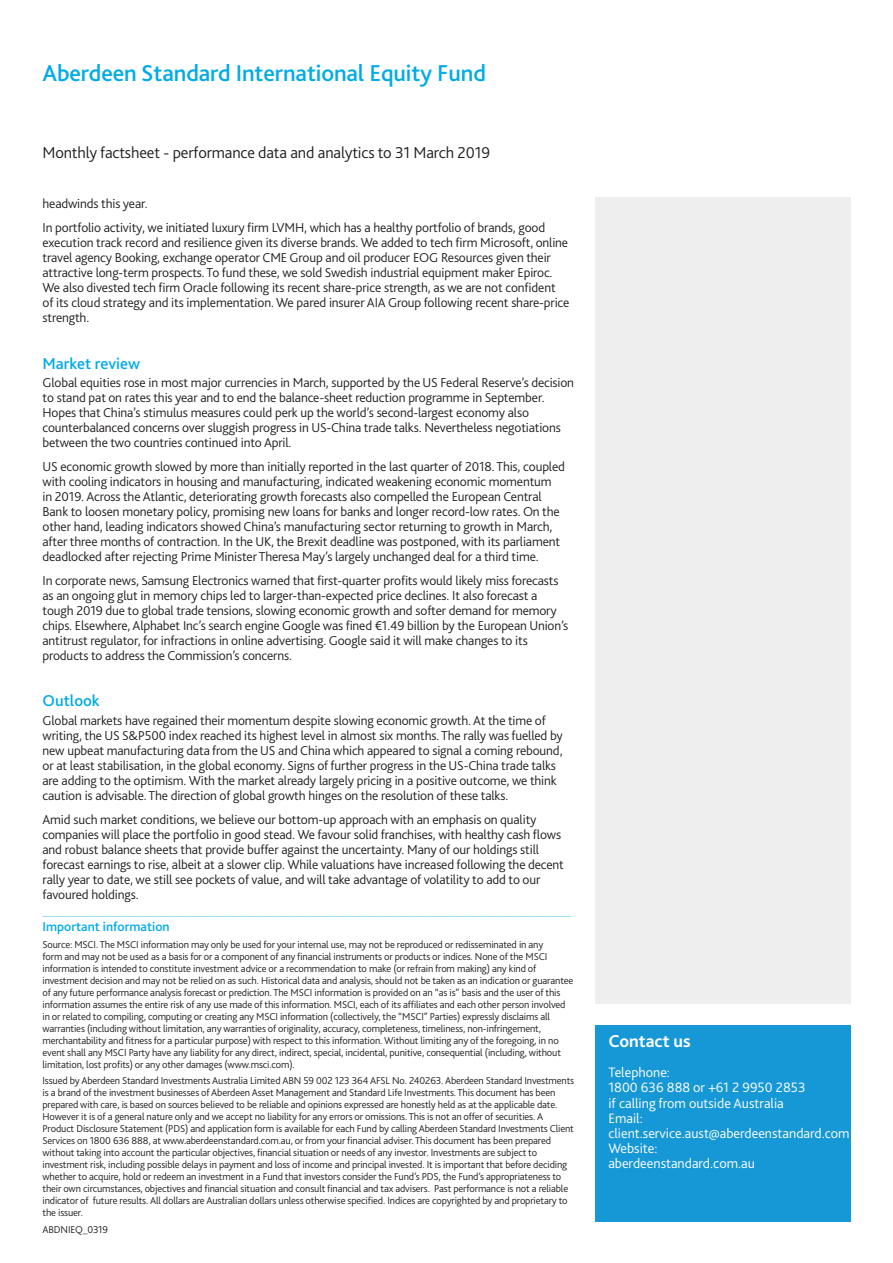
<style>
.page{position:relative;width:893px;height:1263px;background:#fff}
.page>*{position:absolute;margin:0;border:0;box-sizing:border-box;transform-origin:0 0}
.t1{font:500 24px "Bliss 2";letter-spacing:-.005em;color:#00abe7}
.t2{font:700 18px "Bliss 2";color:#fff}
.t3{font:300 16.5px "Bliss 2";letter-spacing:-.01em;color:#231f20}
.t4{font:500 16.5px "Bliss 2";color:#00abe7}
.t5{font:300 14.25px/15px "Bliss 2";color:#fff}
.t6{font:300 13.5px/15px "Bliss 2";letter-spacing:-.01em;color:#231f20}
.t7{font:500 13.5px "Bliss 2";color:#00abe7}
.t8{font:300 10.5px/12px "Bliss 2";letter-spacing:-.015em;color:#231f20}
</style>
<div class="page">
<div style="left:595px;top:197px;width:255px;height:806px;background:#eeeeef"></div>
<div style="left:595px;top:1025px;width:255px;height:196px;background:#1798d6"></div>
<h1 class="t1" style="left:43px;top:58px;width:445px">Aberdeen Standard International Equity Fund</h1>
<p class="t3" style="left:43px;top:142px;width:449px">Monthly factsheet - performance data and analytics to 31 March 2019</p>
<p class="t6" style="left:43px;top:191px;width:504px;line-height:24px">headwinds this year.<br>In portfolio activity, we initiated luxury firm LVMH, which has a healthy portfolio of brands, good</p>
<p class="t6" style="left:43px;top:235px;width:528px">execution track record and resilience given its diverse brands. We added to tech firm Microsoft, online travel agency Booking, exchange operator CME Group and oil producer EOG Resources given their attractive long-term prospects. To fund these, we sold Swedish industrial equipment maker Epiroc.<br>We also divested tech firm Oracle following its recent share-price strength, as we are not confident of its cloud strategy and its implementation. We pared insurer AIA Group following recent share-price strength.</p>
<p class="t4" style="left:43px;top:353px;width:99px">Market review</p>
<p class="t6" style="left:43px;top:374px;width:533px">Global equities rose in most major currencies in March, supported by the US Federal Reserve’s decision to stand pat on rates this year and to end the balance-sheet reduction programme in September.<br>Hopes that China’s stimulus measures could perk up the world’s second-largest economy also counterbalanced concerns over sluggish progress in US-China trade talks. Nevertheless negotiations between the two countries continued into April.</p>
<p class="t6" style="left:43px;top:458px;width:524px">US economic growth slowed by more than initially reported in the last quarter of 2018. This, coupled with cooling indicators in housing and manufacturing, indicated weakening economic momentum<br>in 2019. Across the Atlantic, deteriorating growth forecasts also compelled the European Central Bank to loosen monetary policy, promising new loans for banks and longer record-low rates. On the other hand, leading indicators showed China’s manufacturing sector returning to growth in March, after three months of contraction. In the UK, the Brexit deadline was postponed, with its parliament deadlocked after rejecting Prime Minister Theresa May’s largely unchanged deal for a third time.</p>
<p class="t6" style="left:43px;top:572px;width:527px">In corporate news, Samsung Electronics warned that first-quarter profits would likely miss forecasts as an ongoing glut in memory chips led to larger-than-expected price declines. It also forecast a tough 2019 due to global trade tensions, slowing economic growth and softer demand for memory chips. Elsewhere, Alphabet Inc’s search engine Google was fined €1.49 billion by the European Union’s antitrust regulator, for infractions in online advertising. Google said it will make changes to its products to address the Commission’s concerns.</p>
<p class="t4" style="left:43px;top:690px;width:59px">Outlook</p>
<p class="t6" style="left:43px;top:712px;width:522px">Global markets have regained their momentum despite slowing economic growth. At the time of writing, the US S&amp;P500 index reached its highest level in almost six months. The rally was fuelled by new upbeat manufacturing data from the US and China which appeared to signal a coming rebound, or at least stabilisation, in the global economy. Signs of further progress in the US-China trade talks are adding to the optimism. With the market already largely pricing in a positive outcome, we think caution is advisable. The direction of global growth hinges on the resolution of these talks.</p>
<p class="t6" style="left:43px;top:811px;width:523px">Amid such market conditions, we believe our bottom-up approach with an emphasis on quality companies will place the portfolio in good stead. We favour solid franchises, with healthy cash flows and robust balance sheets that provide buffer against the uncertainty. Many of our holdings still forecast earnings to rise, albeit at a slower clip. While valuations have increased following the decent rally year to date, we still see pockets of value, and will take advantage of volatility to add to our favoured holdings.</p>
<p class="t7" style="left:43px;top:918px;width:129px">Important information</p>
<p class="t8" style="left:43px;top:938px;width:532px">Source: MSCI. The MSCI information may only be used for your internal use, may not be reproduced or redisseminated in any<br>form and may not be used as a basis for or a component of any financial instruments or products or indices. None of the MSCI information is intended to constitute investment advice or a recommendation to make (or refrain from making) any kind of investment decision and may not be relied on as such. Historical data and analysis, should not be taken as an indication or guarantee of any future performance analysis forecast or prediction. The MSCI information is provided on an “as is” basis and the user of this information assumes the entire risk of any use made of this information. MSCI, each of its affiliates and each other person involved in or related to compiling, computing or creating any MSCI information (collectively, the “MSCI” Parties) expressly disclaims all warranties (including without limitation, any warranties of originality, accuracy, completeness, timeliness, non-infringement, merchantability and fitness for a particular purpose) with respect to this information. Without limiting any of the foregoing, in no event shall any MSCI Party have any liability for any direct, indirect, special, incidental, punitive, consequential (including, without limitation, lost profits) or any other damages (www.msci.com).</p>
<p class="t8" style="left:43px;top:1074px;width:533px">Issued by Aberdeen Standard Investments Australia Limited ABN 59 002 123 364 AFSL No. 240263. Aberdeen Standard Investments is a brand of the investment businesses of Aberdeen Asset Management and Standard Life Investments. This document has been prepared with care, is based on sources believed to be reliable and opinions expressed are honestly held as at the applicable date.<br>However it is of a general nature only and we accept no liability for any errors or omissions. This is not an offer of securities. A Product Disclosure Statement (PDS) and application form is available for each Fund by calling Aberdeen Standard Investments Client Services on 1800 636 888, at www.aberdeenstandard.com.au, or from your financial adviser. This document has been prepared without taking into account the particular objectives, financial situation or needs of any investor. Investments are subject to investment risk, including possible delays in payment and loss of income and principal invested. It is important that before deciding whether to acquire, hold or redeem an investment in a Fund that investors consider the Fund’s PDS, the Fund’s appropriateness to their own circumstances, objectives and financial situation and consult financial and tax advisers. Past performance is not a reliable indicator of future results. All dollars are Australian dollars unless otherwise specified. Indices are copyrighted by and proprietary to the issuer.</p>
<p class="t8" style="left:43px;top:1223px;width:67px">ABDNIEQ_0319</p>
<h2 class="t2" style="left:608px;top:1030px;width:84px">Contact us</h2>
<p class="t5" style="left:608px;top:1065px;width:243px">Telephone:<br>1800 636 888 or +61 2 9950 2853<br>if calling from outside Australia<br>Email: client.service.aust@aberdeenstandard.com<br>Website:<br>aberdeenstandard.com.au</p>
</div>
